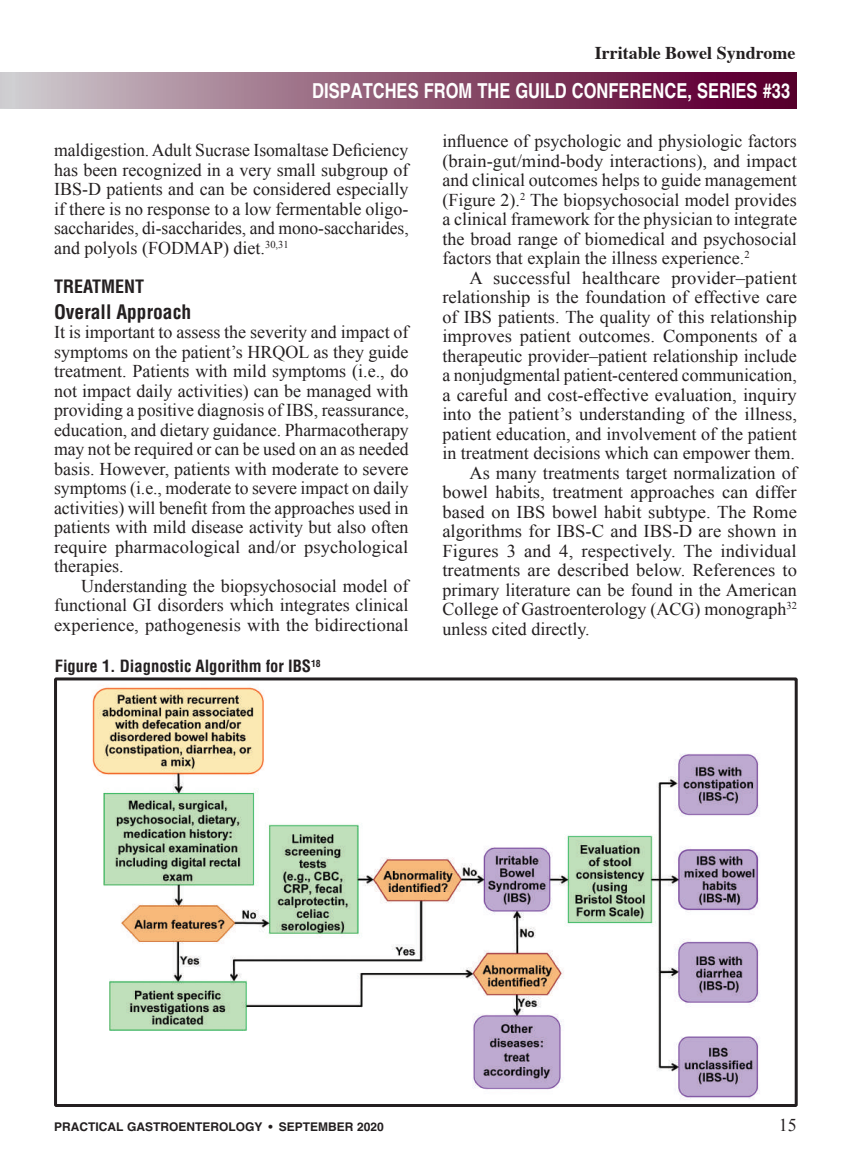
<style>
.page{position:relative;width:851px;height:1161px;background:#fff}
.page>*{position:absolute;margin:0;border:0;box-sizing:border-box;transform-origin:0 0}
.t1{font:700 20.7px "Helvetica";color:#fff;scale:.8 1}
.t2{font:700 condensed 19.5px "Helvetica";color:#231f20}
.t3{font:18px/19.5px "Times New Roman";color:#231f20;text-align:justify}
.t4{font:700 18px "Times";color:#231f20}
.t5{font:700 condensed 18px "Helvetica";color:#231f20}
.t6{font:700 condensed 16.5px "Helvetica LT Std";color:#231f20}
.t7{font:700 12px "Helvetica";color:#231f20}
</style>
<div class="page">
<div style="left:0;top:73px;width:796px;height:35px;background:linear-gradient(to right,#cec8cb,#550025)"></div>
<div style="left:0;top:73px;width:14px;height:35px;background:#cfced1"></div>
<img style="left:92px;top:685px;width:668px;height:414px">
<div style="left:54px;top:677px;width:743px;height:430px;border:3px solid #231f20"></div>
<p class="t4" style="left:594px;top:35px;width:202px">Irritable Bowel Syndrome</p>
<p class="t1" style="left:312px;top:78px;width:599px">DISPATCHES FROM THE GUILD CONFERENCE, SERIES #33</p>
<p class="t3" style="left:54px;top:140px;width:356px">maldigestion. Adult Sucrase Isomaltase Deficiency has been recognized in a very small subgroup of IBS-D patients and can be considered especially if there is no response to a low fermentable oligo&shy;saccharides, di-saccharides, and mono-saccharides, and polyols (FODMAP) diet.<sup>30,31</sup></p>
<p class="t5" style="left:54px;top:275px;width:92px">TREATMENT</p>
<p class="t2" style="left:54px;top:299px;width:139px">Overall Approach</p>
<p class="t3" style="left:54px;top:322px;width:356px">It is important to assess the severity and impact of symptoms on the patient’s HRQOL as they guide treatment. Patients with mild symptoms (i.e., do not impact daily activities) can be managed with providing a positive diagnosis of IBS, reassurance, education, and dietary guidance. Pharmacotherapy may not be required or can be used on an as needed basis. However, patients with moderate to severe symptoms (i.e., moderate to severe impact on daily activities) will benefit from the approaches used in patients with mild disease activity but also often require pharmacological and/or psychological therapies.</p>
<p class="t3" style="left:54px;top:576px;width:356px;text-indent:27px">Understanding the biopsychosocial model of functional GI disorders which integrates clinical experience, pathogenesis with the bidirectional</p>
<p class="t6" style="left:55px;top:656px;width:267px">Figure 1. Diagnostic Algorithm for IBS<sup>18</sup></p>
<p class="t3" style="left:442px;top:131px;width:356px">influence of psychologic and physiologic factors (brain-gut/mind-body interactions), and impact and clinical outcomes helps to guide management (Figure 2).<sup>2</sup> The biopsychosocial model provides a clinical framework for the physician to integrate the broad range of biomedical and psychosocial factors that explain the illness experience.<sup>2</sup></p>
<p class="t3" style="left:469px;top:268px;width:329px">A successful healthcare provider–patient</p>
<p class="t3" style="left:442px;top:287px;width:356px">relationship is the foundation of effective care</p>
<p class="t3" style="left:442px;top:307px;width:356px">of IBS patients. The quality of this relationship</p>
<p class="t3" style="left:442px;top:326px;width:356px">improves patient outcomes. Components of a</p>
<p class="t3" style="left:442px;top:346px;width:356px">therapeutic provider–patient relationship include</p>
<p class="t3" style="left:442px;top:365px;width:356px">a nonjudgmental patient-centered communication,</p>
<p class="t3" style="left:442px;top:385px;width:356px">a careful and cost-effective evaluation, inquiry</p>
<p class="t3" style="left:442px;top:404px;width:356px">into the patient’s understanding of the illness,</p>
<p class="t3" style="left:442px;top:424px;width:356px">patient education, and involvement of the patient</p>
<p class="t3" style="left:442px;top:443px;width:354px">in treatment decisions which can empower them.</p>
<p class="t3" style="left:469px;top:463px;width:329px">As many treatments target normalization of</p>
<p class="t3" style="left:442px;top:482px;width:356px">bowel habits, treatment approaches can differ</p>
<p class="t3" style="left:442px;top:502px;width:356px">based on IBS bowel habit subtype. The Rome</p>
<p class="t3" style="left:442px;top:521px;width:356px">algorithms for IBS-C and IBS-D are shown in</p>
<p class="t3" style="left:442px;top:541px;width:356px">Figures 3 and 4, respectively. The individual</p>
<p class="t3" style="left:442px;top:560px;width:356px">treatments are described below. References to</p>
<p class="t3" style="left:442px;top:580px;width:356px">primary literature can be found in the American</p>
<p class="t3" style="left:442px;top:599px;width:356px">College of Gastroenterology (ACG) monograph<sup>32</sup></p>
<p class="t3" style="left:442px;top:619px;width:149px">unless cited directly.</p>
<p class="t7" style="left:54px;top:1119px;width:331px">PRACTICAL GASTROENTEROLOGY • SEPTEMBER 2020</p>
<p class="t3" style="left:778px;top:1115px;width:19px">15</p>
</div>
